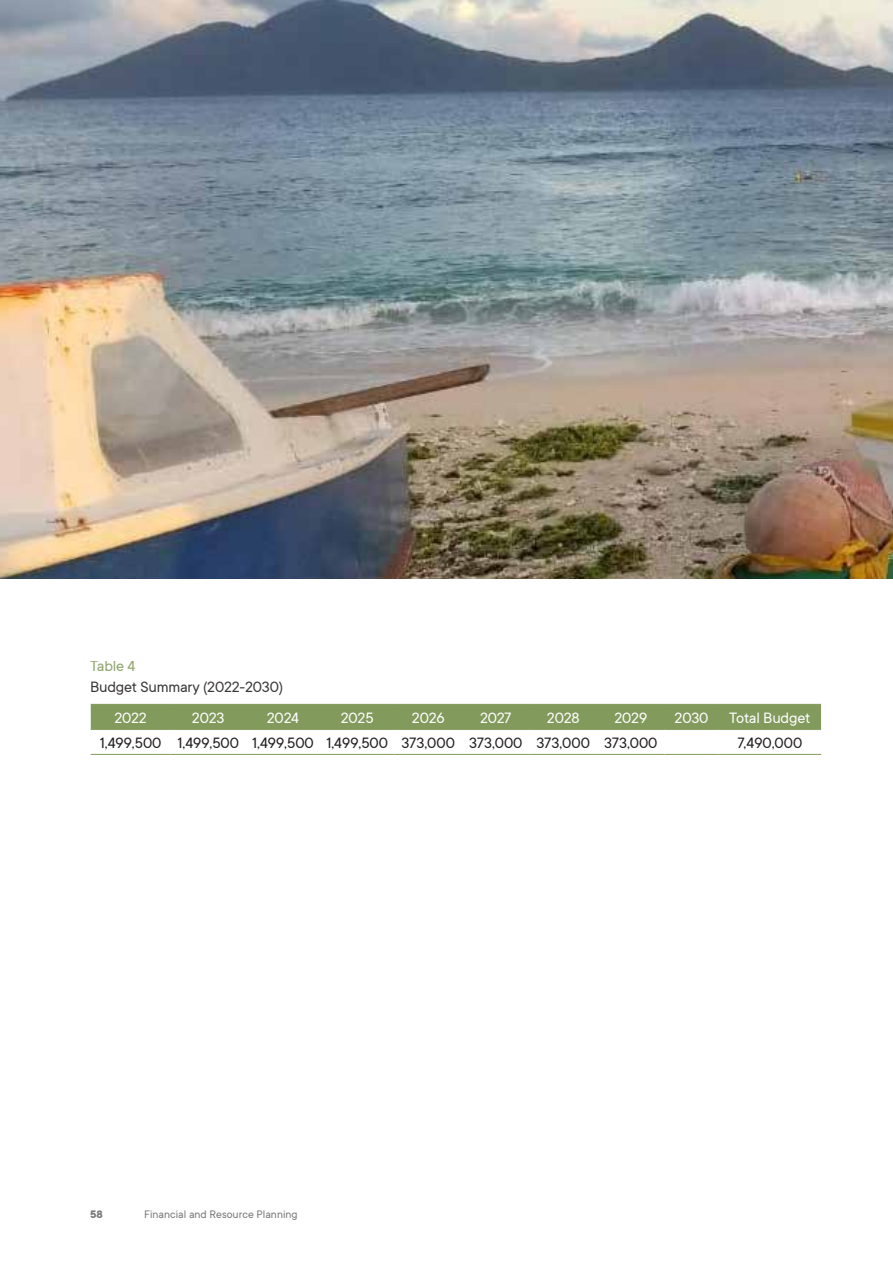
<style>
.page{position:relative;width:893px;height:1263px;background:#fff}
.page>*{position:absolute;margin:0;border:0;box-sizing:border-box;transform-origin:0 0}
.t1{font:16.5px "TT Commons";color:#231f20}
.t2{font:16.5px "TT Commons";letter-spacing:-.01em;color:#fff}
.t3{font:16.5px "TT Commons";letter-spacing:-.01em;color:#829a5c}
.t4{font:12px "TT Commons";color:#77787b}
.t5{font:700 12px "TT Commons";color:#77787b}
</style>
<div class="page">
<div style="left:91px;top:705px;width:730px;height:24px;background:#829a5c"></div>
<hr style="left:91px;top:704px;width:80px;height:1px;background:#829a5c">
<hr style="left:171px;top:704px;width:75px;height:1px;background:#829a5c">
<hr style="left:246px;top:704px;width:74px;height:1px;background:#829a5c">
<hr style="left:320px;top:704px;width:74px;height:1px;background:#829a5c">
<hr style="left:394px;top:704px;width:68px;height:1px;background:#829a5c">
<hr style="left:462px;top:704px;width:68px;height:1px;background:#829a5c">
<hr style="left:530px;top:704px;width:67px;height:1px;background:#829a5c">
<hr style="left:597px;top:704px;width:67px;height:1px;background:#829a5c">
<hr style="left:664px;top:704px;width:54px;height:1px;background:#829a5c">
<hr style="left:718px;top:704px;width:103px;height:1px;background:#829a5c">
<hr style="left:91px;top:729px;width:80px;height:1px;background:#829a5c">
<hr style="left:171px;top:729px;width:75px;height:1px;background:#829a5c">
<hr style="left:246px;top:729px;width:74px;height:1px;background:#829a5c">
<hr style="left:320px;top:729px;width:74px;height:1px;background:#829a5c">
<hr style="left:394px;top:729px;width:68px;height:1px;background:#829a5c">
<hr style="left:462px;top:729px;width:68px;height:1px;background:#829a5c">
<hr style="left:530px;top:729px;width:67px;height:1px;background:#829a5c">
<hr style="left:597px;top:729px;width:67px;height:1px;background:#829a5c">
<hr style="left:664px;top:729px;width:54px;height:1px;background:#829a5c">
<hr style="left:718px;top:729px;width:103px;height:1px;background:#829a5c">
<hr style="left:91px;top:754px;width:80px;height:1px;background:#829a5c">
<hr style="left:171px;top:754px;width:75px;height:1px;background:#829a5c">
<hr style="left:246px;top:754px;width:74px;height:1px;background:#829a5c">
<hr style="left:320px;top:754px;width:74px;height:1px;background:#829a5c">
<hr style="left:394px;top:754px;width:68px;height:1px;background:#829a5c">
<hr style="left:462px;top:754px;width:68px;height:1px;background:#829a5c">
<hr style="left:530px;top:754px;width:67px;height:1px;background:#829a5c">
<hr style="left:597px;top:754px;width:67px;height:1px;background:#829a5c">
<hr style="left:664px;top:754px;width:54px;height:1px;background:#829a5c">
<hr style="left:718px;top:754px;width:103px;height:1px;background:#829a5c">
<img style="left:0;top:0;width:893px;height:578px">
<p class="t3" style="left:90px;top:656px;width:47px">Table 4</p>
<p class="t1" style="left:90px;top:677px;width:195px">Budget Summary (2022-2030)</p>
<p class="t2" style="left:114px;top:708px;width:34px">2022</p>
<p class="t2" style="left:192px;top:708px;width:34px">2023</p>
<p class="t2" style="left:267px;top:708px;width:34px">2024</p>
<p class="t2" style="left:341px;top:708px;width:34px">2025</p>
<p class="t2" style="left:412px;top:708px;width:34px">2026</p>
<p class="t2" style="left:480px;top:708px;width:33px">2027</p>
<p class="t2" style="left:547px;top:708px;width:34px">2028</p>
<p class="t2" style="left:614px;top:708px;width:34px">2029</p>
<p class="t2" style="left:675px;top:708px;width:35px">2030</p>
<p class="t2" style="left:729px;top:708px;width:83px">Total Budget</p>
<p class="t1" style="left:100px;top:733px;width:559px">1,499,500 1,499,500 1,499,500 1,499,500 373,000 373,000 373,000 373,000</p>
<p class="t1" style="left:737px;top:733px;width:66px">7,490,000</p>
<p class="t5" style="left:90px;top:1207px;width:14px">58</p>
<p class="t4" style="left:144px;top:1207px;width:155px">Financial and Resource Planning</p>
</div>
